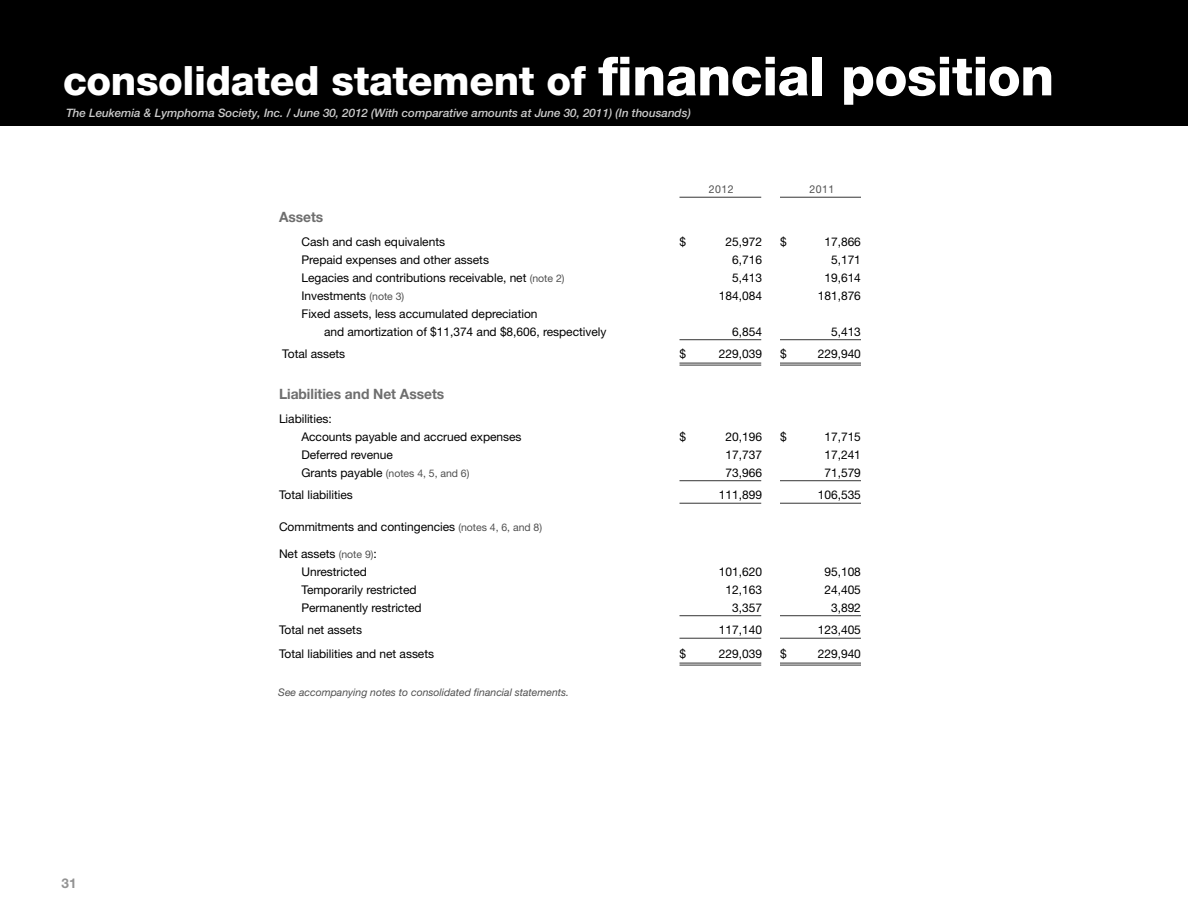
<style>
.page{position:relative;width:1188px;height:918px;background:#fff}
.page>*{position:absolute;margin:0;border:0;box-sizing:border-box;transform-origin:0 0}
.t1{font:800 40.5px "Helvetica Neue";letter-spacing:-.01em;color:#fff}
.t2{font:700 14.25px "Helvetica Neue";letter-spacing:-.005em;color:#6e6e6e}
.t3{font:700 13.5px "Helvetica Neue";color:#939393}
.t4{font:12px/18px "Helvetica Neue";letter-spacing:-.005em;color:#000}
.t5{font:italic 500 11.7px "Helvetica Neue";letter-spacing:-.005em;color:#cbcbcb}
.t6{font:10.8px "Helvetica Neue";letter-spacing:.04em;color:#505050}
.t7{font:italic 10.5px "Helvetica Neue";color:#505050}
.t8{font:10.5px "Helvetica Neue";letter-spacing:-.005em;color:#505050}
.s1{font-size:54px}
.s2{font-size:10.5px;color:#505050}
.s3{font-size:12px;color:#000}
</style>
<div class="page">
<div style="left:0;top:0;width:1188px;height:126px;background:#000"></div>
<hr style="left:680px;top:197px;width:81px;height:1px;background:#000">
<hr style="left:780px;top:197px;width:81px;height:1px;background:#000">
<hr style="left:680px;top:339px;width:81px;height:1px;background:#000">
<hr style="left:780px;top:339px;width:81px;height:1px;background:#000">
<hr style="left:680px;top:363px;width:81px;height:1px;background:#000">
<hr style="left:680px;top:365px;width:81px;height:1px;background:#000">
<hr style="left:780px;top:363px;width:81px;height:1px;background:#000">
<hr style="left:780px;top:365px;width:81px;height:1px;background:#000">
<hr style="left:680px;top:480px;width:81px;height:1px;background:#000">
<hr style="left:780px;top:480px;width:81px;height:1px;background:#000">
<hr style="left:680px;top:503px;width:81px;height:1px;background:#000">
<hr style="left:780px;top:503px;width:81px;height:1px;background:#000">
<hr style="left:680px;top:615px;width:81px;height:1px;background:#000">
<hr style="left:780px;top:615px;width:81px;height:1px;background:#000">
<hr style="left:680px;top:638px;width:81px;height:1px;background:#000">
<hr style="left:780px;top:638px;width:81px;height:1px;background:#000">
<hr style="left:680px;top:663px;width:81px;height:1px;background:#000">
<hr style="left:680px;top:665px;width:81px;height:1px;background:#000">
<hr style="left:780px;top:663px;width:81px;height:1px;background:#000">
<hr style="left:780px;top:665px;width:81px;height:1px;background:#000">
<h1 class="t1" style="left:63px;top:57px;width:993px">consolidated statement of <span class="s1">financial position</span></h1>
<p class="t5" style="left:66px;top:106px;width:626px">The Leukemia &amp; Lymphoma Society, Inc. / June 30, 2012 (With comparative amounts at June 30, 2011) (In thousands)</p>
<p class="t6" style="left:709px;top:183px;width:26px">2012</p>
<p class="t6" style="left:810px;top:183px;width:26px">2011</p>
<p class="t2" style="left:279px;top:208px;width:46px">Assets</p>
<p class="t4" style="left:302px;top:232px;width:145px">Cash and cash equivalents</p>
<p class="t4" style="left:680px;top:232px;width:8px">$</p>
<p class="t4" style="left:726px;top:232px;width:38px">25,972</p>
<p class="t4" style="left:780px;top:232px;width:8px">$</p>
<p class="t4" style="left:824px;top:232px;width:38px">17,866</p>
<p class="t4" style="left:302px;top:250px;width:189px">Prepaid expenses and other assets</p>
<p class="t4" style="left:732px;top:250px;width:31px">6,716</p>
<p class="t4" style="left:831px;top:250px;width:31px">5,171</p>
<p class="t4" style="left:302px;top:268px;width:265px">Legacies and contributions receivable, net <span class="s2">(note 2)</span></p>
<p class="t4" style="left:732px;top:268px;width:31px">5,413</p>
<p class="t4" style="left:824px;top:268px;width:38px">19,614</p>
<p class="t4" style="left:302px;top:286px;width:104px">Investments <span class="s2">(note 3)</span></p>
<p class="t4" style="left:719px;top:286px;width:45px">184,084</p>
<p class="t4" style="left:818px;top:286px;width:45px">181,876</p>
<p class="t4" style="left:324px;top:304px;width:284px;text-indent:-22px">Fixed assets, less accumulated depreciation<br>and amortization of $11,374 and $8,606, respectively</p>
<p class="t4" style="left:732px;top:322px;width:31px">6,854</p>
<p class="t4" style="left:831px;top:322px;width:31px">5,413</p>
<p class="t4" style="left:282px;top:345px;width:64px">Total assets</p>
<p class="t4" style="left:680px;top:345px;width:8px">$</p>
<p class="t4" style="left:719px;top:345px;width:45px">229,039</p>
<p class="t4" style="left:780px;top:345px;width:8px">$</p>
<p class="t4" style="left:818px;top:345px;width:45px">229,940</p>
<p class="t2" style="left:279px;top:385px;width:167px">Liabilities and Net Assets</p>
<p class="t4" style="left:302px;top:409px;width:222px;text-indent:-22px">Liabilities:<br>Accounts payable and accrued expenses</p>
<p class="t4" style="left:680px;top:427px;width:8px">$</p>
<p class="t4" style="left:726px;top:427px;width:38px">20,196</p>
<p class="t4" style="left:780px;top:427px;width:8px">$</p>
<p class="t4" style="left:824px;top:427px;width:38px">17,715</p>
<p class="t4" style="left:302px;top:445px;width:93px">Deferred revenue</p>
<p class="t4" style="left:726px;top:445px;width:38px">17,737</p>
<p class="t4" style="left:824px;top:445px;width:38px">17,241</p>
<p class="t8" style="left:302px;top:467px;width:170px"><span class="s3">Grants payable</span> (notes 4, 5, and 6)</p>
<p class="t4" style="left:726px;top:463px;width:38px">73,966</p>
<p class="t4" style="left:824px;top:463px;width:38px">71,579</p>
<p class="t4" style="left:279px;top:486px;width:75px">Total liabilities</p>
<p class="t4" style="left:719px;top:486px;width:45px">111,899</p>
<p class="t4" style="left:818px;top:486px;width:45px">106,535</p>
<p class="t4" style="left:279px;top:517px;width:265px">Commitments and contingencies <span class="s2">(notes 4, 6, and 8)</span></p>
<p class="t4" style="left:302px;top:544px;width:77px;text-indent:-23px">Net assets <span class="s2">(note 9)</span>:<br>Unrestricted</p>
<p class="t4" style="left:719px;top:562px;width:45px">101,620</p>
<p class="t4" style="left:824px;top:562px;width:38px">95,108</p>
<p class="t3" style="left:62px;top:875px;width:16px">31</p>
<p class="t4" style="left:302px;top:580px;width:117px">Temporarily restricted</p>
<p class="t4" style="left:726px;top:580px;width:38px">12,163</p>
<p class="t4" style="left:824px;top:580px;width:38px">24,405</p>
<p class="t4" style="left:302px;top:598px;width:122px">Permanently restricted</p>
<p class="t4" style="left:732px;top:598px;width:31px">3,357</p>
<p class="t4" style="left:831px;top:598px;width:31px">3,892</p>
<p class="t4" style="left:279px;top:621px;width:85px">Total net assets</p>
<p class="t4" style="left:719px;top:621px;width:45px">117,140</p>
<p class="t4" style="left:818px;top:621px;width:45px">123,405</p>
<p class="t4" style="left:279px;top:645px;width:157px">Total liabilities and net assets</p>
<p class="t4" style="left:680px;top:645px;width:8px">$</p>
<p class="t4" style="left:719px;top:645px;width:45px">229,039</p>
<p class="t4" style="left:780px;top:645px;width:8px">$</p>
<p class="t4" style="left:818px;top:645px;width:45px">229,940</p>
<p class="t7" style="left:278px;top:686px;width:292px">See accompanying notes to consolidated financial statements.</p>
</div>
